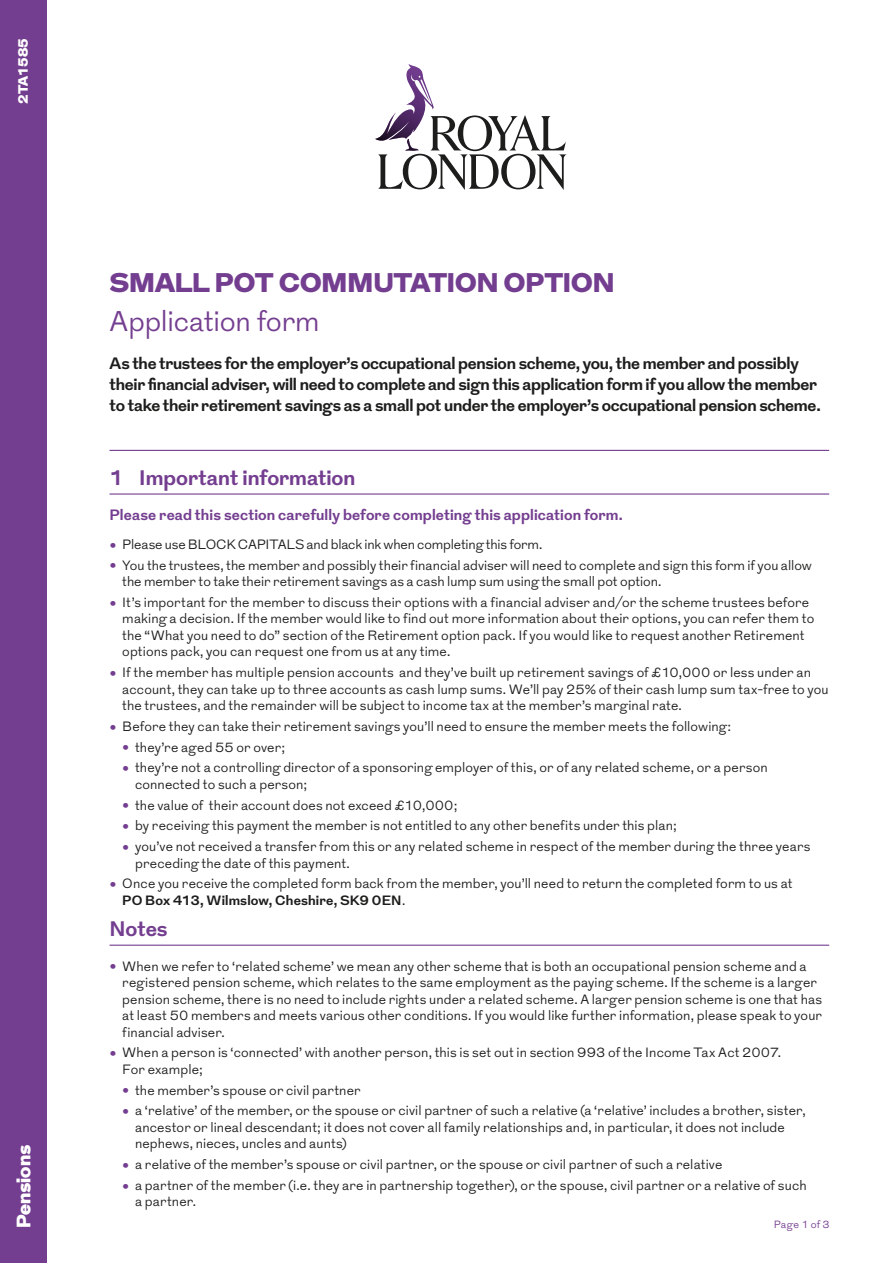
<style>
.page{position:relative;width:893px;height:1263px;background:#fff}
.page>*{position:absolute;margin:0;border:0;box-sizing:border-box;transform-origin:0 0}
.t1{font:300 28.5px "Grot";letter-spacing:-.01em;color:#743e90}
.t2{font:900 27px "Grot";color:#743e90}
.t3{font:700 21px "Grot";color:#743e90}
.t4{font:900 19.5px "Grot";color:#fff}
.t5{font:700 16.5px/21px "Grot";letter-spacing:-.015em;color:#1d1d1b}
.t6{font:700 15px "Grot";letter-spacing:.01em;color:#743e90}
.t7{font:300 13.5px/16.5px "Grot";letter-spacing:.01em;color:#1d1d1b}
.t8{font:300 13.5px "Grot";letter-spacing:-.01em;color:#1d1d1b}
.t9{font:900 13.5px "Grot";color:#fff}
.t10{font:300 10.5px "Grot";letter-spacing:.025em;color:#743e90}
.s1{font-family:"Adobe Caslon Pro";font-weight:400;font-size:21px;color:#743e90}
.s2{font-weight:700}
</style>
<div class="page">
<div style="left:0;top:0;width:47px;height:1263px;background:#743e90"></div>
<hr style="left:110px;top:450px;width:719px;height:1px;background:#743e90">
<hr style="left:110px;top:493px;width:719px;height:2px;background:#743e90">
<hr style="left:110px;top:945px;width:719px;height:1px;background:#743e90">
<svg style="left:375px;top:64px;width:192px;height:126px"></svg>
<p class="t9" style="left:14px;top:104px;width:67px;rotate:-90deg">2TA1585</p>
<h3 class="t4" style="left:10px;top:1228px;width:84px;rotate:-90deg">Pensions</h3>
<h2 class="t2" style="left:110px;top:264px;width:506px">SMALL POT COMMUTATION OPTION</h2>
<h1 class="t1" style="left:110px;top:302px;width:211px">Application form</h1>
<p class="t5" style="left:110px;top:354px;width:713px">As the trustees for the employer’s occupational pension scheme, you, the member and possibly their financial adviser, will need to complete and sign this application form if you allow the member to take their retirement savings as a small pot under the employer’s occupational pension scheme.</p>
<h3 class="t3" style="left:110px;top:463px;width:247px">1 Important information</h3>
<p class="t6" style="left:110px;top:504px;width:515px">Please read this section carefully before completing this application form.</p>
<p class="t8" style="left:110px;top:535px;width:434px"><span class="s1">•</span> Please use BLOCK CAPITALS and black ink when completing this form.</p>
<p class="t7" style="left:122px;top:557px;width:691px;text-indent:-13px"><span class="s1">•</span> You the trustees, the member and possibly their financial adviser will need to complete and sign this form if you allow the member to take their retirement savings as a cash lump sum using the small pot option.</p>
<p class="t7" style="left:122px;top:594px;width:693px;text-indent:-13px"><span class="s1">•</span> It’s important for the member to discuss their options with a financial adviser and/or the scheme trustees before making a decision. If the member would like to find out more information about their options, you can refer them to the “What you need to do” section of the Retirement option pack. If you would like to request another Retirement options pack, you can request one from us at any time.</p>
<p class="t7" style="left:122px;top:665px;width:708px;text-indent:-13px"><span class="s1">•</span> If the member has multiple pension accounts and they’ve built up retirement savings of £10,000 or less under an account, they can take up to three accounts as cash lump sums. We’ll pay 25% of their cash lump sum tax-free to you the trustees, and the remainder will be subject to income tax at the member’s marginal rate.</p>
<p class="t7" style="left:110px;top:718px;width:623px"><span class="s1">•</span> Before they can take their retirement savings you’ll need to ensure the member meets the following:</p>
<p class="t7" style="left:122px;top:739px;width:164px"><span class="s1">•</span> they’re aged 55 or over;</p>
<p class="t7" style="left:135px;top:760px;width:634px;text-indent:-13px"><span class="s1">•</span> they’re not a controlling director of a sponsoring employer of this, or of any related scheme, or a person connected to such a person;</p>
<p class="t7" style="left:122px;top:797px;width:337px"><span class="s1">•</span> the value of their account does not exceed £10,000;</p>
<p class="t7" style="left:122px;top:818px;width:556px"><span class="s1">•</span> by receiving this payment the member is not entitled to any other benefits under this plan;</p>
<p class="t7" style="left:135px;top:839px;width:677px;text-indent:-13px"><span class="s1">•</span> you’ve not received a transfer from this or any related scheme in respect of the member during the three years preceding the date of this payment.</p>
<p class="t7" style="left:122px;top:876px;width:672px;text-indent:-13px"><span class="s1">•</span> Once you receive the completed form back from the member, you’ll need to return the completed form to us at<br><span class="s2">PO Box 413, Wilmslow, Cheshire, SK9 0EN</span>.</p>
<h3 class="t3" style="left:110px;top:914px;width:60px">Notes</h3>
<p class="t7" style="left:122px;top:958px;width:701px;text-indent:-13px"><span class="s1">•</span> When we refer to ‘related scheme’ we mean any other scheme that is both an occupational pension scheme and a registered pension scheme, which relates to the same employment as the paying scheme. If the scheme is a larger pension scheme, there is no need to include rights under a related scheme. A larger pension scheme is one that has at least 50 members and meets various other conditions. If you would like further information, please speak to your financial adviser.</p>
<p class="t7" style="left:122px;top:1045px;width:660px;text-indent:-13px"><span class="s1">•</span> ■When a person is ‘connected’ with another person, this is set out in section 993 of the Income Tax Act 2007.<br>For example;</p>
<p class="t7" style="left:122px;top:1082px;width:240px"><span class="s1">•</span> ■the member’s spouse or civil partner</p>
<p class="t7" style="left:135px;top:1103px;width:672px;text-indent:-13px"><span class="s1">•</span> ■a ‘relative’ of the member, or the spouse or civil partner of such a relative (a ‘relative’ includes a brother, sister, ancestor or lineal descendant; it does not cover all family relationships and, in particular, it does not include nephews, nieces, uncles and aunts)</p>
<p class="t7" style="left:122px;top:1157px;width:601px"><span class="s1">•</span> ■a relative of the member’s spouse or civil partner, or the spouse or civil partner of such a relative</p>
<p class="t7" style="left:135px;top:1177px;width:673px;text-indent:-13px"><span class="s1">•</span> ■a partner of the member (i.e. they are in partnership together), or the spouse, civil partner or a relative of such a partner.</p>
<p class="t10" style="left:774px;top:1218px;width:57px">Page 1 of 3</p>
</div>
